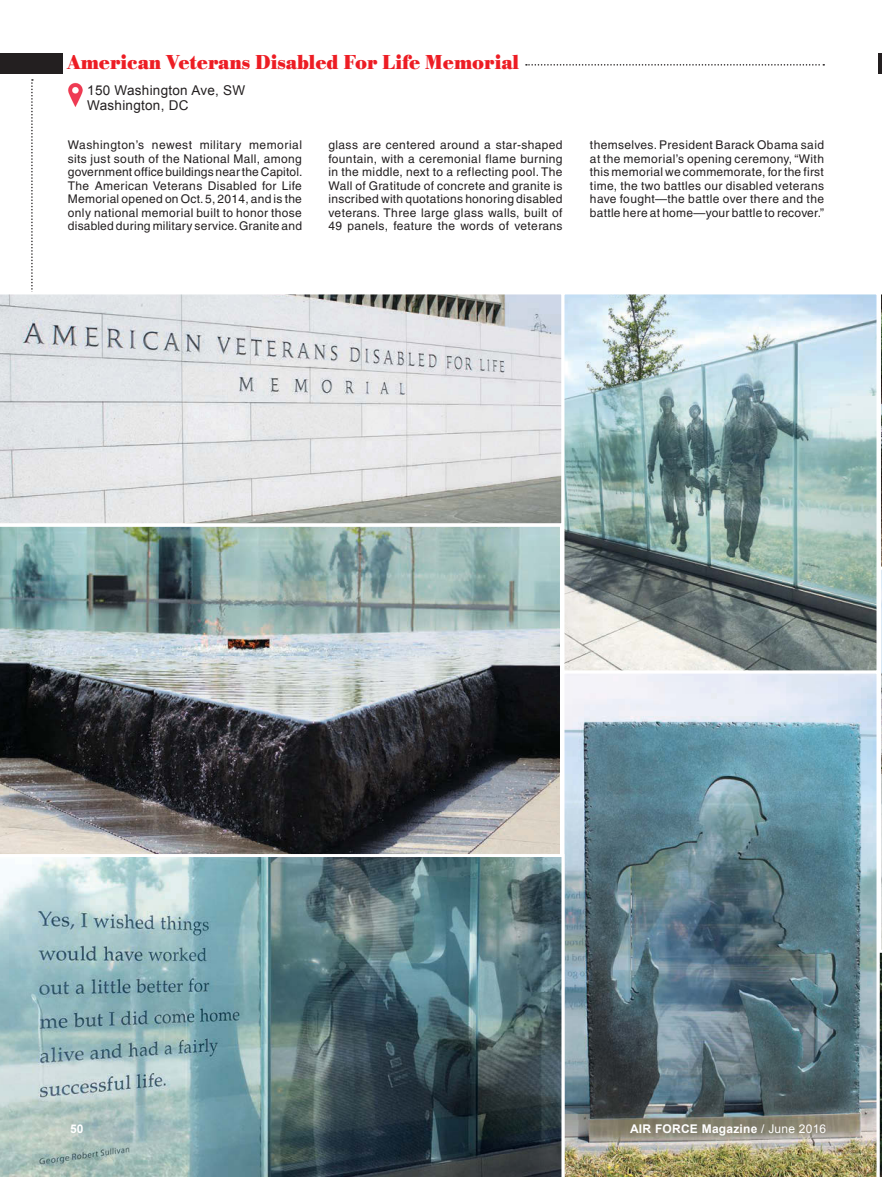
<style>
.page{position:relative;width:882px;height:1177px;background:#fff}
.page>*{position:absolute;margin:0;border:0;box-sizing:border-box;transform-origin:0 0}
.t1{font:700 21px "Bodoni Antiqua T";color:#ed1d24;scale:.94 1}
.t2{font:13.5px/15px "Arial";letter-spacing:.02em;color:#231f20}
.t3{font:12px/13.5px "Helvetica";letter-spacing:.02em;color:#231f20;text-align:justify}
.t4{font:700 12px "Arial";letter-spacing:.02em;color:#fff}
.s1{font-weight:400}
</style>
<div class="page">
<svg style="left:31px;top:79px;width:2px;height:211px"></svg>
<div style="left:0;top:53px;width:62px;height:21px;background:#231f20"></div>
<hr style="left:878px;top:53px;width:4px;height:21px;background:#231f20">
<img style="left:68px;top:82px;width:15px;height:25px">
<svg style="left:526px;top:64px;width:298px;height:2px"></svg>
<svg style="left:0;top:291px;width:561px;height:233px;background:#d9dadc"></svg>
<img style="left:0;top:526px;width:560px;height:328px">
<img style="left:565px;top:295px;width:310px;height:375px">
<div style="left:561px;top:291px;width:318px;height:383px;border:3px solid #fff"></div>
<img style="left:561px;top:671px;width:315px;height:506px">
<img style="left:0;top:854px;width:564px;height:323px">
<svg style="left:876px;top:291px;width:6px;height:886px"></svg>
<h1 class="t1" style="left:67px;top:50px;width:482px">American Veterans Disabled For Life Memorial</h1>
<p class="t2" style="left:87px;top:82px;width:159px">150 Washington Ave, SW<br>Washington, DC</p>
<p class="t3" style="left:68px;top:138px;width:236px">Washington’s newest military memorial sits just south of the National Mall, among government office buildings near the Capitol.<br>The American Veterans Disabled for Life Memorial opened on Oct. 5, 2014, and is the only national memorial built to honor those disabled during military service. Granite and</p>
<p class="t3" style="left:329px;top:138px;width:236px">glass are centered around a star-shaped fountain, with a ceremonial flame burning in the middle, next to a reflecting pool. The Wall of Gratitude of concrete and granite is inscribed with quotations honoring disabled veterans. Three large glass walls, built of 49 panels, feature the words of veterans</p>
<p class="t3" style="left:590px;top:138px;width:236px">themselves. President Barack Obama said at the memorial’s opening ceremony, “With this memorial we commemorate, for the first time, the two battles our disabled veterans have fought—the battle over there and the battle here at home—your battle to recover.”</p>
<p class="t4" style="left:70px;top:1122px;width:15px">50</p>
<p class="t4" style="left:630px;top:1122px;width:198px">AIR FORCE Magazine <span class="s1">/ June 2016</span></p>
</div>
